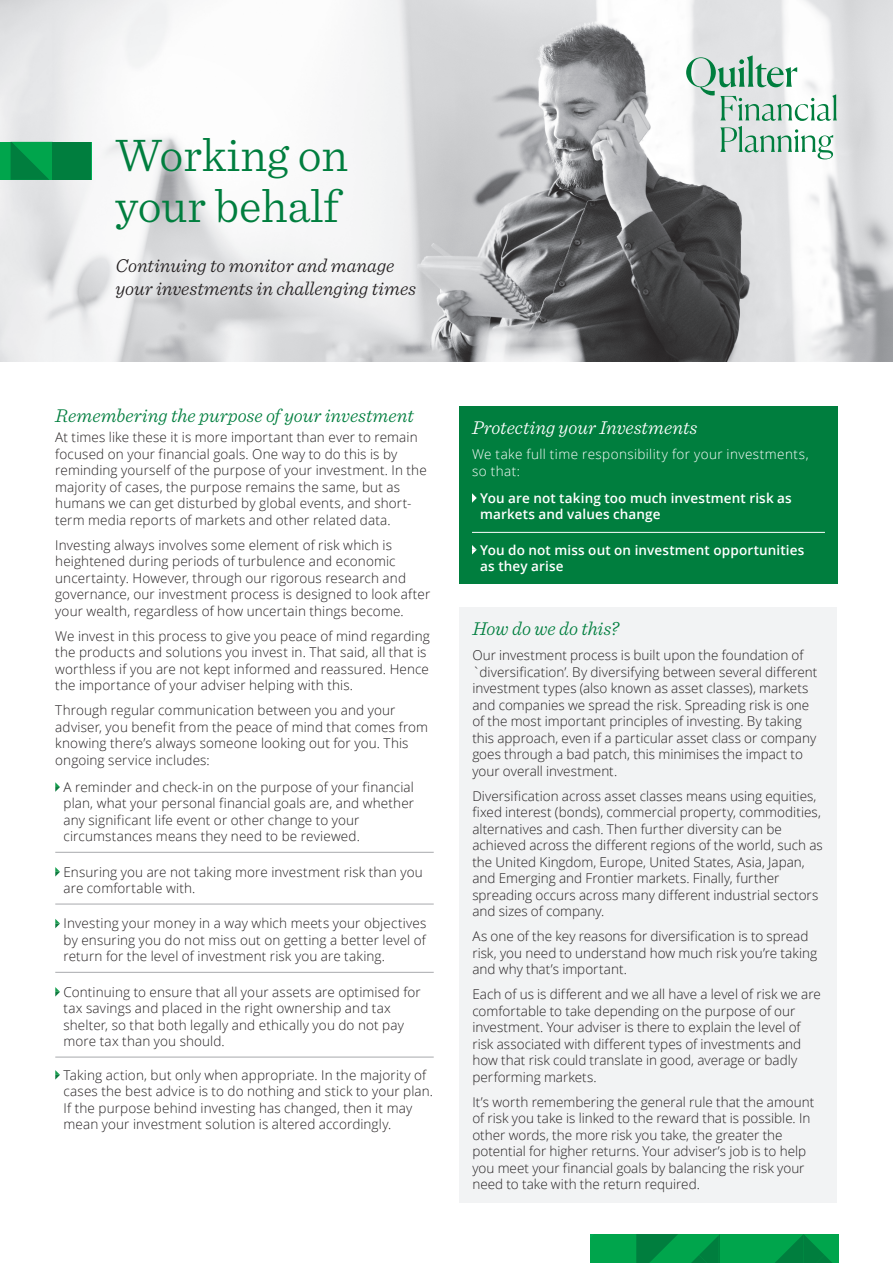
<style>
.page{position:relative;width:893px;height:1263px;background:#fff}
.page>*{position:absolute;margin:0;border:0;box-sizing:border-box;transform-origin:0 0}
.t1{font:300 48px/51px "Sentinel";color:#007e3e}
.t2{font:italic 300 19.5px/22.5px "Sentinel";color:#231f20}
.t3{font:italic 300 19.5px "Sentinel";color:#007e3e}
.t4{font:italic 300 19.5px "Sentinel";color:#fff}
.t5{font:300 13.5px/16.5px "Open Sans";letter-spacing:.005em;color:#231f20}
.t6{font:600 13.5px/16.5px "Open Sans";letter-spacing:.01em;color:#fff}
.t7{font:300 13.5px/16.5px "Open Sans";letter-spacing:.03em;color:#fff}
</style>
<div class="page">
<img style="left:0;top:0;width:893px;height:361px">
<svg style="left:590px;top:1234px;width:249px;height:29px;background:#009a48"></svg>
<hr style="left:55px;top:852px;width:379px;height:1px;background:#a8a9ad">
<hr style="left:55px;top:904px;width:379px;height:1px;background:#a8a9ad">
<hr style="left:55px;top:972px;width:379px;height:1px;background:#a8a9ad">
<hr style="left:55px;top:1057px;width:379px;height:1px;background:#a8a9ad">
<svg style="left:55px;top:782px;width:5px;height:10px"></svg>
<svg style="left:55px;top:867px;width:5px;height:9px"></svg>
<svg style="left:55px;top:919px;width:5px;height:9px"></svg>
<svg style="left:55px;top:987px;width:5px;height:9px"></svg>
<svg style="left:55px;top:1070px;width:5px;height:9px"></svg>
<div style="left:460px;top:607px;width:377px;height:595px;background:#f2f3f4"></div>
<svg style="left:638px;top:55px;width:201px;height:104px"></svg>
<div style="left:0;top:142px;width:11px;height:38px;background:#00a54c"></div>
<svg style="left:11px;top:142px;width:42px;height:38px;background:#009245"></svg>
<div style="left:53px;top:142px;width:38px;height:38px;background:#007e3e"></div>
<div style="left:459px;top:406px;width:379px;height:178px;background:#007e3e"></div>
<hr style="left:472px;top:532px;width:353px;height:1px;background:#fff">
<svg style="left:472px;top:493px;width:5px;height:10px"></svg>
<svg style="left:472px;top:545px;width:5px;height:9px"></svg>
<h1 class="t1" style="left:115px;top:126px;width:234px">Working on your behalf</h1>
<h2 class="t2" style="left:115px;top:253px;width:302px">Continuing to monitor and manage your investments in challenging times</h2>
<h2 class="t3" style="left:55px;top:401px;width:360px">Remembering the purpose of your investment</h2>
<p class="t5" style="left:55px;top:429px;width:373px">At times like these it is more important than ever to remain focused on your financial goals. One way to do this is by reminding yourself of the purpose of your investment. In the majority of cases, the purpose remains the same, but as humans we can get disturbed by global events, and short&shy;term media reports of markets and other related data.</p>
<p class="t5" style="left:55px;top:536px;width:376px">Investing always involves some element of risk which is heightened during periods of turbulence and economic uncertainty. However, through our rigorous research and governance, our investment process is designed to look after your wealth, regardless of how uncertain things become.</p>
<p class="t5" style="left:55px;top:627px;width:376px">We invest in this process to give you peace of mind regarding the products and solutions you invest in. That said, all that is worthless if you are not kept informed and reassured. Hence the importance of your adviser helping with this.</p>
<p class="t5" style="left:55px;top:702px;width:374px">Through regular communication between you and your adviser, you benefit from the peace of mind that comes from knowing there’s always someone looking out for you. This ongoing service includes:</p>
<p class="t5" style="left:64px;top:778px;width:352px">A reminder and check-in on the purpose of your financial plan, what your personal financial goals are, and whether any significant life event or other change to your circumstances means they need to be reviewed.</p>
<p class="t5" style="left:64px;top:863px;width:361px">Ensuring you are not taking more investment risk than you are comfortable with.</p>
<p class="t5" style="left:64px;top:915px;width:364px;text-align:justify">Investing your money in a way which meets your objectives by ensuring you do not miss out on getting a better level of return for the level of investment risk you are taking.</p>
<p class="t5" style="left:64px;top:983px;width:359px">Continuing to ensure that all your assets are optimised for tax savings and placed in the right ownership and tax shelter, so that both legally and ethically you do not pay more tax than you should.</p>
<p class="t5" style="left:64px;top:1066px;width:371px">Taking action, but only when appropriate. In the majority of cases the best advice is to do nothing and stick to your plan.<br>If the purpose behind investing has changed, then it may mean your investment solution is altered accordingly.</p>
<h2 class="t4" style="left:472px;top:413px;width:227px">Protecting your Investments</h2>
<p class="t7" style="left:472px;top:446px;width:338px">We take full time responsibility for your investments, so that:</p>
<p class="t6" style="left:480px;top:489px;width:313px">You are not taking too much investment risk as markets and values change</p>
<p class="t6" style="left:480px;top:541px;width:326px">You do not miss out on investment opportunities as they arise</p>
<h2 class="t3" style="left:472px;top:614px;width:148px">How do we do this?</h2>
<p class="t5" style="left:472px;top:647px;width:347px">Our investment process is built upon the foundation of `diversification’. By diversifying between several different investment types (also known as asset classes), markets and companies we spread the risk. Spreading risk is one of the most important principles of investing. By taking this approach, even if a particular asset class or company goes through a bad patch, this minimises the impact to your overall investment.</p>
<p class="t5" style="left:472px;top:787px;width:352px">Diversification across asset classes means using equities, fixed interest (bonds), commercial property, commodities, alternatives and cash. Then further diversity can be achieved across the different regions of the world, such as the United Kingdom, Europe, United States, Asia, Japan, and Emerging and Frontier markets. Finally, further spreading occurs across many different industrial sectors and sizes of company.</p>
<p class="t5" style="left:472px;top:928px;width:346px">As one of the key reasons for diversification is to spread risk, you need to understand how much risk you’re taking and why that’s important.</p>
<p class="t5" style="left:472px;top:986px;width:350px">Each of us is different and we all have a level of risk we are comfortable to take depending on the purpose of our investment. Your adviser is there to explain the level of risk associated with different types of investments and how that risk could translate in good, average or badly performing markets.</p>
<p class="t5" style="left:472px;top:1093px;width:343px">It’s worth remembering the general rule that the amount of risk you take is linked to the reward that is possible. In other words, the more risk you take, the greater the potential for higher returns. Your adviser’s job is to help you meet your financial goals by balancing the risk your need to take with the return required.</p>
</div>
